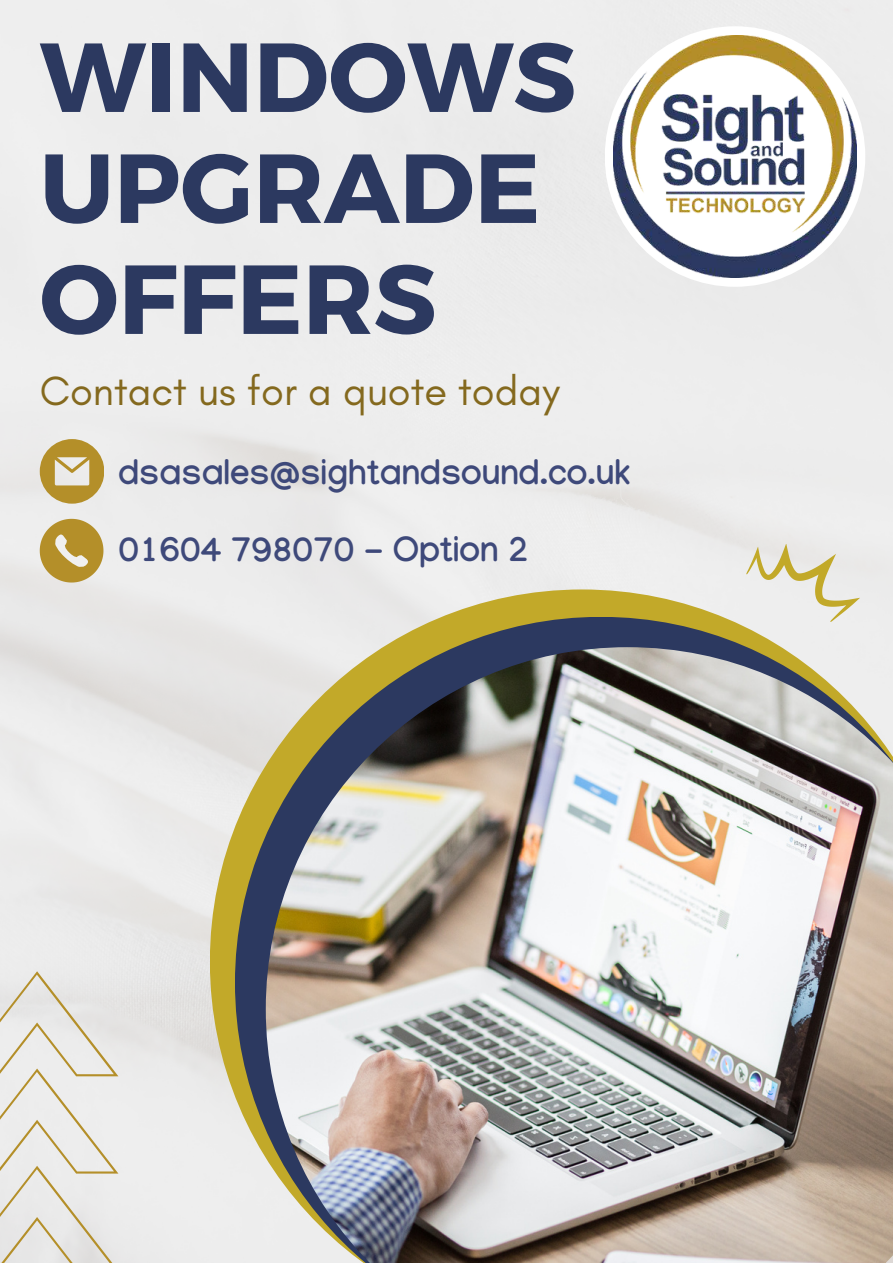
<style>
.page{position:relative;width:893px;height:1264px;background:#fff}
.page>*{position:absolute;margin:0;border:0;box-sizing:border-box;transform-origin:0 0}
.t1{font:700 97.8px/111px "Montserrat";color:#2c3960}
.t2{font:41.55px "Glacial Indifference";color:#84691e}
.t3{font:700 35.1px "Manjari";color:#3e497a}
</style>
<div class="page">
<svg style="left:210px;top:589px;width:682px;height:673px;background:#ded6af"></svg>
<svg style="left:235px;top:617px;width:657px;height:645px;background:#a5a392"></svg>
<img style="left:266px;top:647px;width:626px;height:615px">
<svg style="left:746px;top:543px;width:114px;height:79px;background:#e5e1ce"></svg>
<img style="left:613px;top:35px;width:243px;height:243px">
<svg style="left:40px;top:439px;width:64px;height:64px;background:#cab478"></svg>
<svg style="left:40px;top:519px;width:63px;height:63px;background:#c4aa61"></svg>
<svg style="left:0;top:971px;width:118px;height:291px;background:#e6e4dd"></svg>
<h1 class="t1" style="left:40px;top:23px;width:538px">WINDOWS<br>UPGRADE<br>OFFERS</h1>
<p class="t2" style="left:40px;top:368px;width:521px">Contact us for a quote today</p>
<p class="t3" style="left:118px;top:451px;width:513px">dsasales@sightandsound.co.uk</p>
<p class="t3" style="left:118px;top:528px;width:412px">01604 798070 - Option 2</p>
</div>
